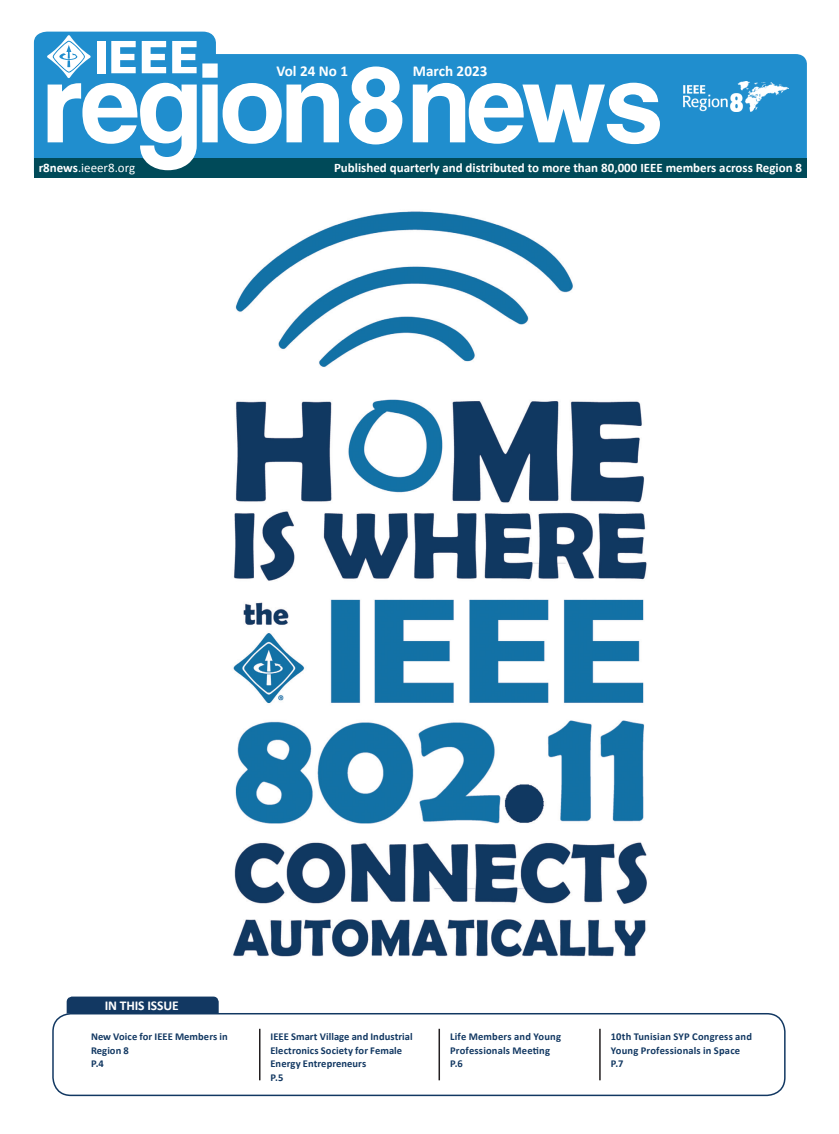
<style>
.page{position:relative;width:839px;height:1134px;background:#fff}
.page>*{position:absolute;margin:0;border:0;box-sizing:border-box;transform-origin:0 0}
.t1{font:700 15.15px "Calibri";color:#fff}
.t2{font:700 13.5px "Calibri";letter-spacing:-.01em;color:#fff}
.t3{font:700 12.9px "Calibri";color:#fff}
.t4{font:12.9px "Calibri";color:#fff}
.t5{font:700 10.5px/13.5px "Calibri";letter-spacing:.01em;color:#123862}
.s1{font-weight:700}
</style>
<div class="page">
<svg style="left:34px;top:32px;width:772px;height:126px;fill:#208ece"></svg>
<div style="left:34px;top:158px;width:772px;height:19px;background:#004a59"></div>
<div style="left:97px;top:41px;width:8px;height:32px;background:#fff"></div>
<svg style="left:111px;top:41px;width:25px;height:22px"></svg>
<svg style="left:142px;top:41px;width:24px;height:22px"></svg>
<svg style="left:172px;top:41px;width:24px;height:22px"></svg>
<svg style="left:47px;top:35px;width:44px;height:43px"></svg>
<svg style="left:48px;top:63px;width:611px;height:107px;fill:#208ece"></svg>
<img style="left:683px;top:81px;width:104px;height:31px">
<img style="left:233px;top:211px;width:414px;height:746px">
<div style="left:67px;top:996px;width:151px;height:17px;background:#123862"></div>
<div style="left:52px;top:1013px;width:733px;height:83px;border:2px solid #123862;border-radius:18px"></div>
<hr style="left:259px;top:1028px;width:1px;height:52px;background:#231f20">
<hr style="left:438px;top:1028px;width:2px;height:52px;background:#231f20">
<hr style="left:599px;top:1028px;width:1px;height:52px;background:#231f20">
<h1 class="t1" style="left:276px;top:62px;width:73px">Vol 24 No 1</h1>
<h1 class="t1" style="left:412px;top:62px;width:76px">March 2023</h1>
<p class="t4" style="left:39px;top:160px;width:98px"><span class="s1">r8news</span>.ieeer8.org</p>
<p class="t3" style="left:334px;top:160px;width:469px">Published quarterly and distributed to more than 80,000 IEEE members across Region 8</p>
<p class="t2" style="left:105px;top:996px;width:75px">IN THIS ISSUE</p>
<p class="t5" style="left:91px;top:1030px;width:138px">New Voice for IEEE Members in<br>Region 8<br>P.4</p>
<p class="t5" style="left:270px;top:1030px;width:144px">IEEE Smart Village and Industrial<br>Electronics Society for Female<br>Energy Entrepreneurs<br>P.5</p>
<p class="t5" style="left:450px;top:1030px;width:112px">Life Members and Young<br>Professionals Meeting<br>P.6</p>
<p class="t5" style="left:610px;top:1030px;width:143px">10th Tunisian SYP Congress and<br>Young Professionals in Space<br>P.7</p>
</div>
